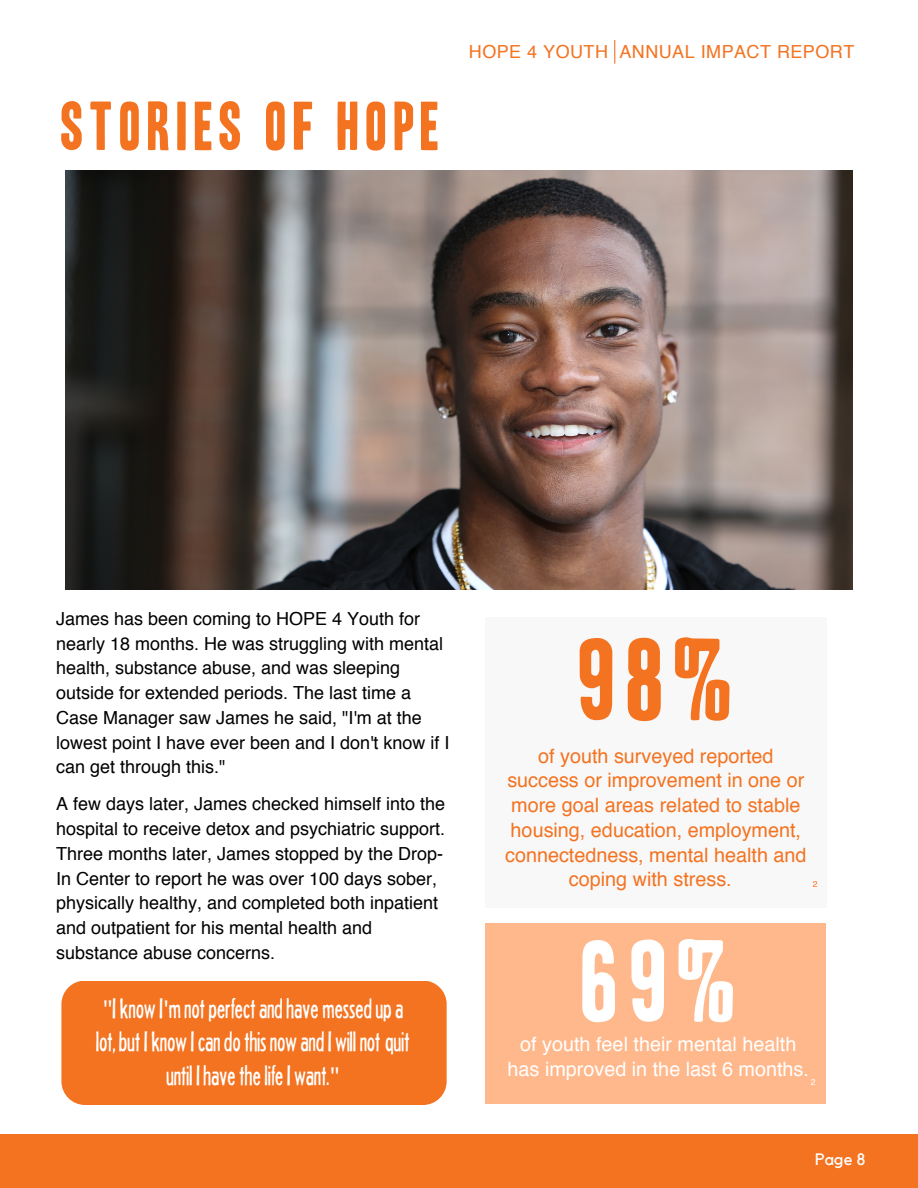
<style>
.page{position:relative;width:918px;height:1188px;background:#fff}
.page>*{position:absolute;margin:0;border:0;box-sizing:border-box;transform-origin:0 0}
.t1{font:100.65px "Headline One HPLHS";color:#f37321}
.t2{font:100.65px "Headline One HPLHS";color:#fff}
.t3{font:59.55px "Headline One HPLHS";letter-spacing:.105em;color:#f37321}
.t4{font:24.6px/33.8px "Headline Two HPLHS";color:#fff;text-align:center}
.t5{font:19.8px/24.8px "Helvetica";color:#f37321;text-align:center}
.t6{font:19.8px/24.8px "Helvetica";color:#fff;text-align:center}
.t7{font:18px/24.8px "Helvetica";color:#000}
.t8{font:18px "Helvetica";letter-spacing:.025em;color:#f37321}
.t9{font:16.5px "Kollektif";color:#fff}
.t10{font:8.55px "Helvetica";color:#fff}
.t11{font:8.55px "Helvetica";color:#f37321}
.s1{font-family:"Noto Sans"}
</style>
<div class="page">
<div style="left:0;top:1134px;width:918px;height:54px;background:#f37321"></div>
<div style="left:485px;top:618px;width:341px;height:290px;background:#f8f8f8"></div>
<img style="left:65px;top:171px;width:787px;height:418px">
<div style="left:61px;top:981px;width:386px;height:124px;background:#f37321;border-radius:24px"></div>
<div style="left:485px;top:924px;width:340px;height:180px;background:#ffb88b"></div>
<svg style="left:614px;top:40px;width:1px;height:24px"></svg>
<h2 class="t3" style="left:61px;top:97px;width:380px">STORIES OF HOPE</h2>
<p class="t8" style="left:469px;top:44px;width:387px">HOPE 4 YOUTH ANNUAL IMPACT REPORT</p>
<p class="t7" style="left:56px;top:608px;width:395px">James has been coming to HOPE 4 Youth for nearly 18 months. He was struggling with mental health, substance abuse, and was sleeping outside for extended periods. The last time a Case Manager saw James he said, "I'm at the lowest point I have ever been and I don't know if I can get through this."</p>
<p class="t7" style="left:56px;top:793px;width:390px">A few days later, James checked himself into the hospital to receive detox and psychiatric support.<br>Three months later, James stopped by the Drop-In Center to report he was over 100 days sober, physically healthy, and completed both inpatient and outpatient for his mental health and substance abuse concerns.</p>
<h3 class="t4" style="left:97px;top:991px;width:315px"><span class="s1">"</span>Iknow I<span class="s1">'</span>m notperfectandhave messedupa lot,but Iknow I candothis now andI will notquit until IhavethelifeI want.<span class="s1">"</span></h3>
<h1 class="t1" style="left:579px;top:631px;width:156px">98%</h1>
<p class="t5" style="left:505px;top:745px;width:303px">of youth surveyed reported success or improvement in one or more goal areas related to stable housing, education, employment, connectedness, mental health and coping with stress.</p>
<p class="t11" style="left:813px;top:880px;width:6px">2</p>
<h1 class="t2" style="left:582px;top:933px;width:156px">69%</h1>
<p class="t6" style="left:508px;top:1033px;width:303px">of youth feel their mental health has improved in the last 6 months.</p>
<p class="t10" style="left:811px;top:1078px;width:6px">2</p>
<p class="t9" style="left:815px;top:1152px;width:51px">Page 8</p>
</div>
